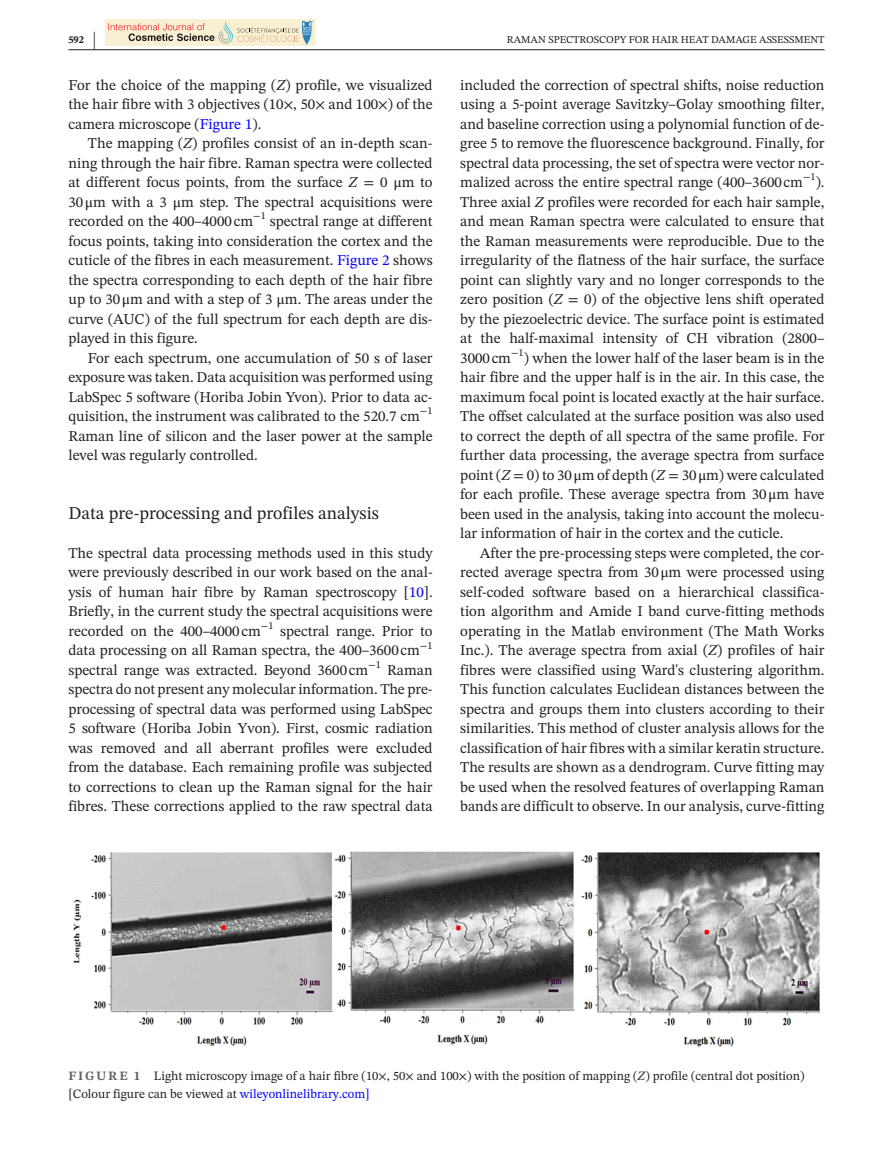
<style>
.page{position:relative;width:893px;height:1174px;background:#fff}
.page>*{position:absolute;margin:0;border:0;box-sizing:border-box;transform-origin:0 0}
.t1{font:18px "STIX Two Text";color:#231f20}
.t2{font:15px/19.5px "STIX Two Text";letter-spacing:-.005em;color:#231f20;text-align:justify}
.t3{font:12.75px/18px "STIX Two Text";color:#231f20}
.t4{font:10.5px "STIX Two Text";color:#231f20}
.t5{font:700 10.5px "STIX Two Text";color:#231f20}
.s1{font-size:21px}
.s2{font-style:italic}
.s3{font-family:"STIX"}
.s4{color:#00f}
.s5{font-weight:700;color:#636366}
</style>
<div class="page">
<hr style="left:68px;top:49px;width:756px;height:1px;background:#231f20">
<img style="left:105px;top:20px;width:210px;height:25px">
<svg style="left:108px;top:21px;width:192px;height:23px;background:#e5d7bd"></svg>
<img style="left:73px;top:851px;width:748px;height:196px">
<p class="t5" style="left:68px;top:32px;width:29px">592 <span class="s1">|</span></p>
<p class="t4" style="left:507px;top:32px;width:319px">RAMAN SPECTROSCOPY FOR HAIR HEAT DAMAGE ASSESSMENT</p>
<p class="t2" style="left:68px;top:75px;width:366px">For the choice of the mapping (<span class="s2">Z</span>) profile, we visualized the hair fibre with 3 objectives (10<span class="s3">×</span>, 50<span class="s3">×</span> and 100<span class="s3">×</span>) of the camera microscope (<span class="s4">Figure 1</span>).</p>
<p class="t2" style="left:68px;top:133px;width:366px;text-indent:20px">The mapping (<span class="s2">Z</span>) profiles consist of an in-depth scan&shy;ning through the hair fibre. Raman spectra were collected at different focus points, from the surface <span class="s2">Z</span> <span class="s3">=</span> 0 <span class="s3">μ</span>m to 30<span class="s3">μ</span>m with a 3 <span class="s3">μ</span>m step. The spectral acquisitions were recorded on the 400–4000 cm</p>
<p class="t2" style="left:460px;top:75px;width:366px">included the correction of spectral shifts, noise reduction using a 5-point average Savitzky–Golay smoothing filter, and baseline correction using a polynomial function of de&shy;gree 5 to remove the fluorescence background. Finally, for spectral data processing, the set of spectra were vector nor&shy;malized across the entire spectral range (400–3600cm<sup>−1</sup>).<br>Three axial <span class="s2">Z</span> profiles were recorded for each hair sample, and mean Raman spectra were calculated to ensure that the Raman measurements were reproducible. Due to the irregularity of the flatness of the hair surface, the surface point can slightly vary and no longer corresponds to the zero position (<span class="s2">Z</span> <span class="s3">=</span> 0) of the objective lens shift operated by the piezoelectric device. The surface point is estimated at the half-maximal intensity of CH vibration (2800– 3000cm</p>
<p class="t4" style="left:253px;top:208px;width:14px">−1</p>
<p class="t2" style="left:68px;top:211px;width:366px;text-indent:201px">spectral range at different focus points, taking into consideration the cortex and the cuticle of the fibres in each measurement. <span class="s4">Figure 2</span> shows the spectra corresponding to each depth of the hair fibre up to 30<span class="s3">μ</span>m and with a step of 3 <span class="s3">μ</span>m. The areas under the curve (AUC) of the full spectrum for each depth are dis&shy;played in this figure.</p>
<p class="t2" style="left:68px;top:348px;width:366px;text-indent:20px">For each spectrum, one accumulation of 50 s of laser exposure was taken. Data acquisition was performed using LabSpec 5 software (Horiba Jobin Yvon). Prior to data ac&shy;quisition, the instrument was calibrated to the 520.7 cm</p>
<p class="t4" style="left:511px;top:345px;width:14px">−1</p>
<p class="t2" style="left:460px;top:348px;width:366px;text-indent:63px">) when the lower half of the laser beam is in the hair fibre and the upper half is in the air. In this case, the maximum focal point is located exactly at the hair surface.<br>The offset calculated at the surface position was also used to correct the depth of all spectra of the same profile. For further data processing, the average spectra from surface point (<span class="s2">Z</span> <span class="s3">=</span> 0) to 30<span class="s3">μ</span>m of depth (<span class="s2">Z</span> <span class="s3">=</span> 30<span class="s3">μ</span>m) were calculated for each profile. These average spectra from 30<span class="s3">μ</span>m have been used in the analysis, taking into account the molecu&shy;lar information of hair in the cortex and the cuticle.</p>
<p class="t2" style="left:460px;top:543px;width:366px;text-indent:20px">After the pre-processing steps were completed, the cor&shy;rected average spectra from 30<span class="s3">μ</span>m were processed using self-coded software based on a hierarchical classifica&shy;tion algorithm and Amide I band curve-fitting methods operating in the Matlab environment (The Math Works Inc.). The average spectra from axial (<span class="s2">Z</span>) profiles of hair fibres were classified using Ward's clustering algorithm.<br>This function calculates Euclidean distances between the spectra and groups them into clusters according to their similarities. This method of cluster analysis allows for the classification of hair fibres with a similar keratin structure.<br>The results are shown as a dendrogram. Curve fitting may be used when the resolved features of overlapping Raman bands are difficult to observe. In our analysis, curve-fitting</p>
<p class="t4" style="left:420px;top:403px;width:14px">−1</p>
<p class="t2" style="left:68px;top:426px;width:366px">Raman line of silicon and the laser power at the sample level was regularly controlled.</p>
<p class="t1" style="left:68px;top:500px;width:312px">Data pre-processing and profiles analysis</p>
<p class="t2" style="left:68px;top:543px;width:366px">The spectral data processing methods used in this study were previously described in our work based on the anal&shy;ysis of human hair fibre by Raman spectroscopy [<span class="s4">10</span>].<br>Briefly, in the current study the spectral acquisitions were recorded on the 400–4000cm</p>
<p class="t4" style="left:261px;top:618px;width:14px">−1</p>
<p class="t2" style="left:68px;top:621px;width:366px;text-indent:212px">spectral range. Prior to data processing on all Raman spectra, the 400–3600cm</p>
<p class="t4" style="left:420px;top:637px;width:14px">−1</p>
<p class="t2" style="left:68px;top:660px;width:301px">spectral range was extracted. Beyond 3600cm</p>
<p class="t4" style="left:368px;top:657px;width:14px">−1</p>
<p class="t2" style="left:68px;top:660px;width:366px;text-indent:319px">Raman spectra do not present any molecular information. The pre&shy;processing of spectral data was performed using LabSpec 5 software (Horiba Jobin Yvon). First, cosmic radiation was removed and all aberrant profiles were excluded from the database. Each remaining profile was subjected to corrections to clean up the Raman signal for the hair fibres. These corrections applied to the raw spectral data</p>
<p class="t3" style="left:68px;top:1066px;width:737px"><span class="s5">FIGURE 1</span> Light microscopy image of a hair fibre (10<span class="s3">×</span>, 50<span class="s3">×</span> and 100<span class="s3">×</span>) with the position of mapping (<span class="s2">Z</span>) profile (central dot position) [Colour figure can be viewed at <span class="s4">wileyonlinelibrary.com]</span></p>
</div>
